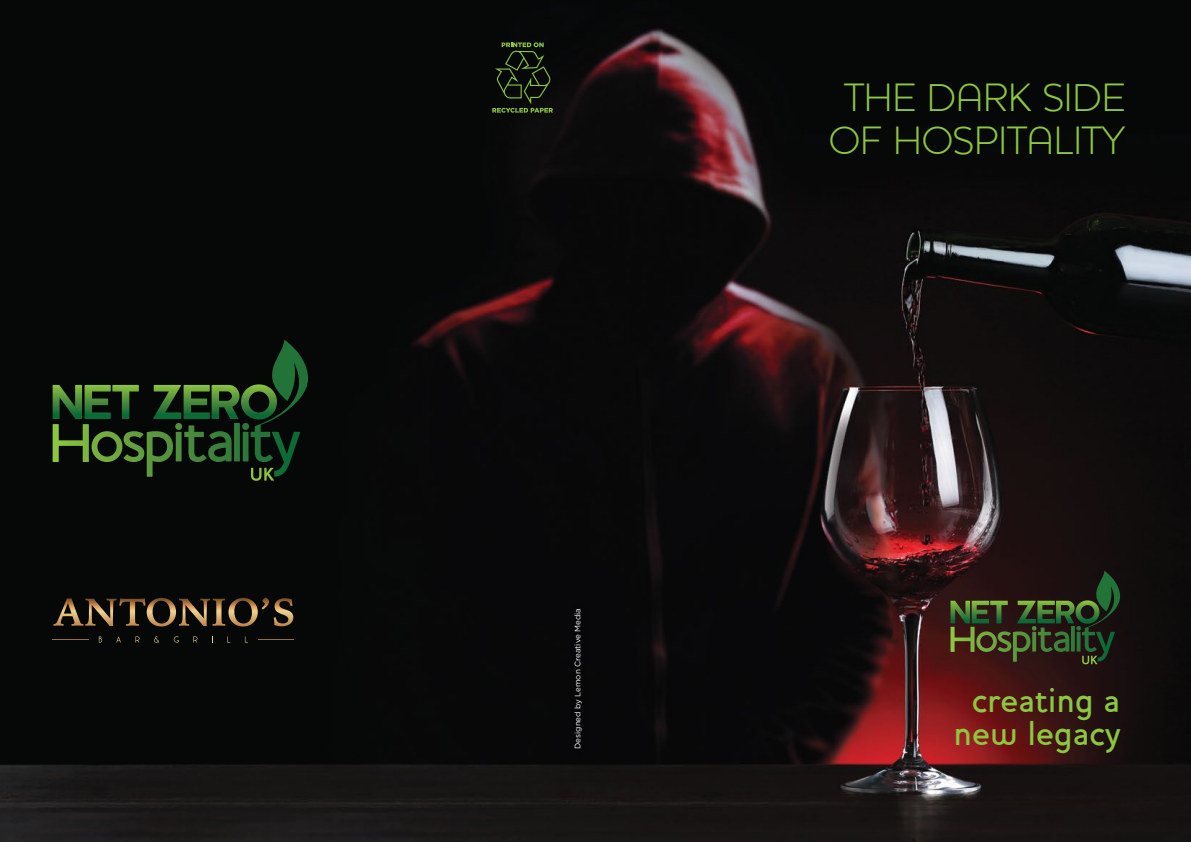
<style>
.page{position:relative;width:1191px;height:842px;background:#fff}
.page>*{position:absolute;margin:0;border:0;box-sizing:border-box;transform-origin:0 0}
.t1{font:300 40px "Houschka";color:#8dc63f}
.t2{font:500 35px/33px "Houschka";color:#8dc63f;text-align:center}
.t3{font:8px "Gotham";color:#fff}
</style>
<div class="page">
<img style="left:0;top:0;width:1191px;height:842px">
<div style="left:566px;top:598px;width:26px;height:161px;background:#070709"></div>
<svg style="left:53px;top:340px;width:258px;height:141px;background:#172b15"></svg>
<svg style="left:950px;top:571px;width:172px;height:93px;background:#2f321c"></svg>
<svg style="left:492px;top:42px;width:61px;height:71px;background:#1c2610"></svg>
<svg style="left:53px;top:597px;width:240px;height:29px;background:#463823"></svg>
<svg style="left:99px;top:636px;width:3px;height:6px"></svg>
<svg style="left:116px;top:636px;width:5px;height:6px"></svg>
<svg style="left:135px;top:636px;width:4px;height:6px"></svg>
<svg style="left:154px;top:636px;width:5px;height:7px"></svg>
<svg style="left:174px;top:636px;width:5px;height:7px"></svg>
<svg style="left:193px;top:636px;width:4px;height:6px"></svg>
<svg style="left:227px;top:636px;width:3px;height:6px"></svg>
<svg style="left:245px;top:636px;width:3px;height:6px"></svg>
<hr style="left:53px;top:639px;width:36px;height:1px;background:#996d37">
<hr style="left:258px;top:639px;width:36px;height:1px;background:#996d37">
<p class="t3" style="left:573px;top:749px;width:142px;rotate:-90deg">Designed by Lemon Creative Media</p>
<h1 class="t1" style="left:844px;top:74px;width:282px">THE DARK SIDE</h1>
<h1 class="t1" style="left:828px;top:117px;width:298px">OF HOSPITALITY</h1>
<h2 class="t2" style="left:953px;top:683px;width:168px">creating a new legacy</h2>
</div>
